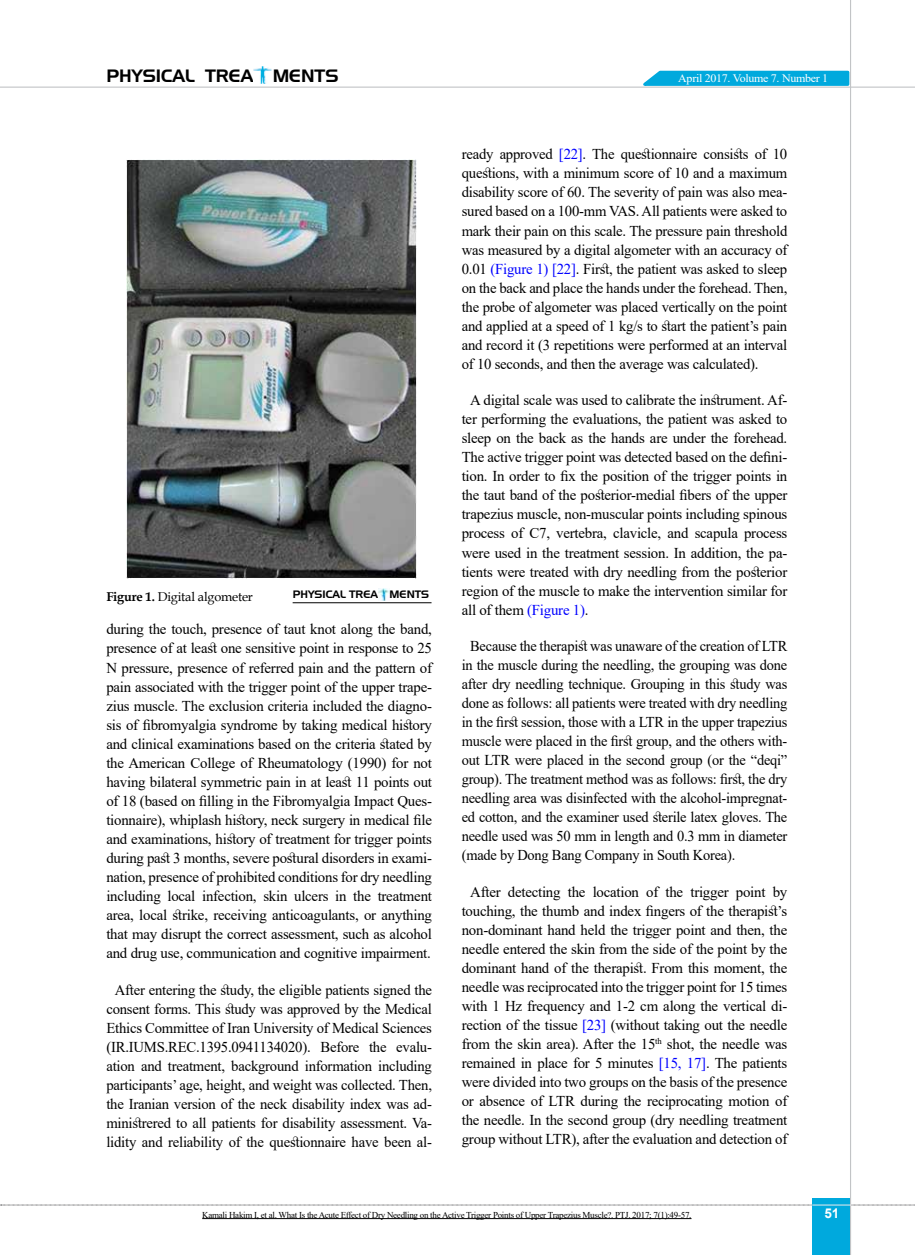
<style>
.page{position:relative;width:915px;height:1255px;background:#fff}
.page>*{position:absolute;margin:0;border:0;box-sizing:border-box;transform-origin:0 0}
.t1{font:17.4px "Aero Regular SWFTE";color:#000}
.t2{font:15px/19px "Times New Roman";letter-spacing:-.015em;color:#000;text-align:justify}
.t3{font:15px/19px "Times New Roman";letter-spacing:-.015em;color:#000;text-align:justify;scale:.96 1}
.t4{font:700 13.5px "Arial";color:#fff}
.t5{font:12.75px "Book Antiqua";letter-spacing:-.015em;color:#000}
.t6{font:11.4px "Times New Roman";letter-spacing:-.025em;color:#fff;scale:1.05 1}
.t7{font:10.5px "Aero Regular SWFTE";color:#000}
.t8{font:9px "Times New Roman";letter-spacing:-.03em;color:#000}
.s1{font-weight:700}
.s2{color:#00f}
</style>
<div class="page">
<svg style="left:1px;top:1204px;width:914px;height:1px"></svg>
<div style="left:812px;top:1198px;width:38px;height:56px;background:#00a9dd"></div>
<hr style="left:849px;top:0;width:1px;height:1254px;background:#c2c4c6">
<hr style="left:0;top:87px;width:914px;height:1px;background:#c2c4c6">
<hr style="left:812px;top:1204px;width:38px;height:1px;background:#ebebec">
<img style="left:253px;top:66px;width:19px;height:18px">
<svg style="left:635px;top:69px;width:215px;height:18px;background:#36bae3"></svg>
<img style="left:126px;top:159px;width:290px;height:420px">
<hr style="left:292px;top:602px;width:139px;height:1px;background:#000">
<svg style="left:378px;top:589px;width:11px;height:11px"></svg>
<hr style="left:202px;top:1218px;width:489px;height:1px;background:#000">
<p class="t1" style="left:106px;top:65px;width:233px">PHYSICAL TREA MENTS</p>
<p class="t6" style="left:678px;top:70px;width:144px">April 2017. Volume 7. Number 1</p>
<p class="t5" style="left:106px;top:587px;width:148px"><span class="s1">Figure 1.</span> Digital algometer</p>
<p class="t7" style="left:293px;top:587px;width:138px">PHYSICAL TREA MENTS</p>
<p class="t2" style="left:106px;top:619px;width:327px">during the touch, presence of taut knot along the band, presence of at least one sensitive point in response to 25<br>N pressure, presence of referred pain and the pattern of pain associated with the trigger point of the upper trape&shy;zius muscle. The exclusion criteria included the diagno&shy;sis of fibromyalgia syndrome by taking medical history and clinical examinations based on the criteria stated by the American College of Rheumatology (1990) for not having bilateral symmetric pain in at least 11 points out of 18 (based on filling in the Fibromyalgia Impact Ques&shy;tionnaire), whiplash history, neck surgery in medical file and examinations, history of treatment for trigger points during past 3 months, severe postural disorders in exami&shy;nation, presence of prohibited conditions for dry needling including local infection, skin ulcers in the treatment area, local strike, receiving anticoagulants, or anything that may disrupt the correct assessment, such as alcohol and drug use, communication and cognitive impairment.</p>
<p class="t2" style="left:106px;top:979px;width:327px;text-align:center">After entering the study, the eligible patients signed the consent forms. This study was approved by the Medical Ethics Committee of Iran University of Medical Sciences (IR.IUMS.REC.1395.0941134020). Before the evalu&shy;ation and treatment, background information including participants’ age, height, and weight was collected. Then, the Iranian version of the neck disability index was ad&shy;ministrered to all patients for disability assessment. Va&shy;lidity and reliability of the questionnaire have been al-</p>
<p class="t2" style="left:461px;top:144px;width:327px">ready approved <span class="s2">[22]</span>. The questionnaire consists of 10 questions, with a minimum score of 10 and a maximum disability score of 60. The severity of pain was also mea&shy;sured based on a 100-mm VAS. All patients were asked to mark their pain on this scale. The pressure pain threshold was measured by a digital algometer with an accuracy of 0.01 <span class="s2">(Figure 1) [22]</span>. First, the patient was asked to sleep on the back and place the hands under the forehead. Then, the probe of algometer was placed vertically on the point and applied at a speed of 1 kg/s to start the patient’s pain and record it (3 repetitions were performed at an interval of 10 seconds, and then the average was calculated).</p>
<p class="t2" style="left:461px;top:390px;width:327px;text-indent:9px">A digital scale was used to calibrate the instrument. Af&shy;ter performing the evaluations, the patient was asked to sleep on the back as the hands are under the forehead.<br>The active trigger point was detected based on the defini&shy;tion. In order to fix the position of the trigger points in the taut band of the posterior-medial fibers of the upper trapezius muscle, non-muscular points including spinous process of C7, vertebra, clavicle, and scapula process were used in the treatment session. In addition, the pa&shy;tients were treated with dry needling from the posterior region of the muscle to make the intervention similar for all of them <span class="s2">(Figure 1)</span>.</p>
<p class="t3" style="left:461px;top:635px;width:340px;text-indent:9px">Because the therapist was unaware of the creation of LTR in the muscle during the needling, the grouping was done after dry needling technique. Grouping in this study was done as follows: all patients were treated with dry needling in the first session, those with a LTR in the upper trapezius muscle were placed in the first group, and the others with&shy;out LTR were placed in the second group (or the “deqi” group). The treatment method was as follows: first, the dry needling area was disinfected with the alcohol-impregnat&shy;ed cotton, and the examiner used sterile latex gloves. The needle used was 50 mm in length and 0.3 mm in diameter (made by Dong Bang Company in South Korea).</p>
<p class="t2" style="left:461px;top:881px;width:327px;text-align:center">After detecting the location of the trigger point by touching, the thumb and index fingers of the therapist’s non-dominant hand held the trigger point and then, the needle entered the skin from the side of the point by the dominant hand of the therapist. From this moment, the needle was reciprocated into the trigger point for 15 times with 1 Hz frequency and 1-2 cm along the vertical di&shy;rection of the tissue <span class="s2">[23]</span> (without taking out the needle from the skin area). After the 15<sup>th</sup> shot, the needle was remained in place for 5 minutes <span class="s2">[15, 17]</span>. The patients were divided into two groups on the basis of the presence or absence of LTR during the reciprocating motion of the needle. In the second group (dry needling treatment group without LTR), after the evaluation and detection of</p>
<p class="t8" style="left:202px;top:1208px;width:490px">Kamali Hakim I, et al. What Is the Acute Effect of Dry Needling on the Active Trigger Points of Upper Trapezius Muscle?. PTJ. 2017; 7(1):49-57.</p>
<p class="t4" style="left:824px;top:1203px;width:17px">51</p>
</div>
